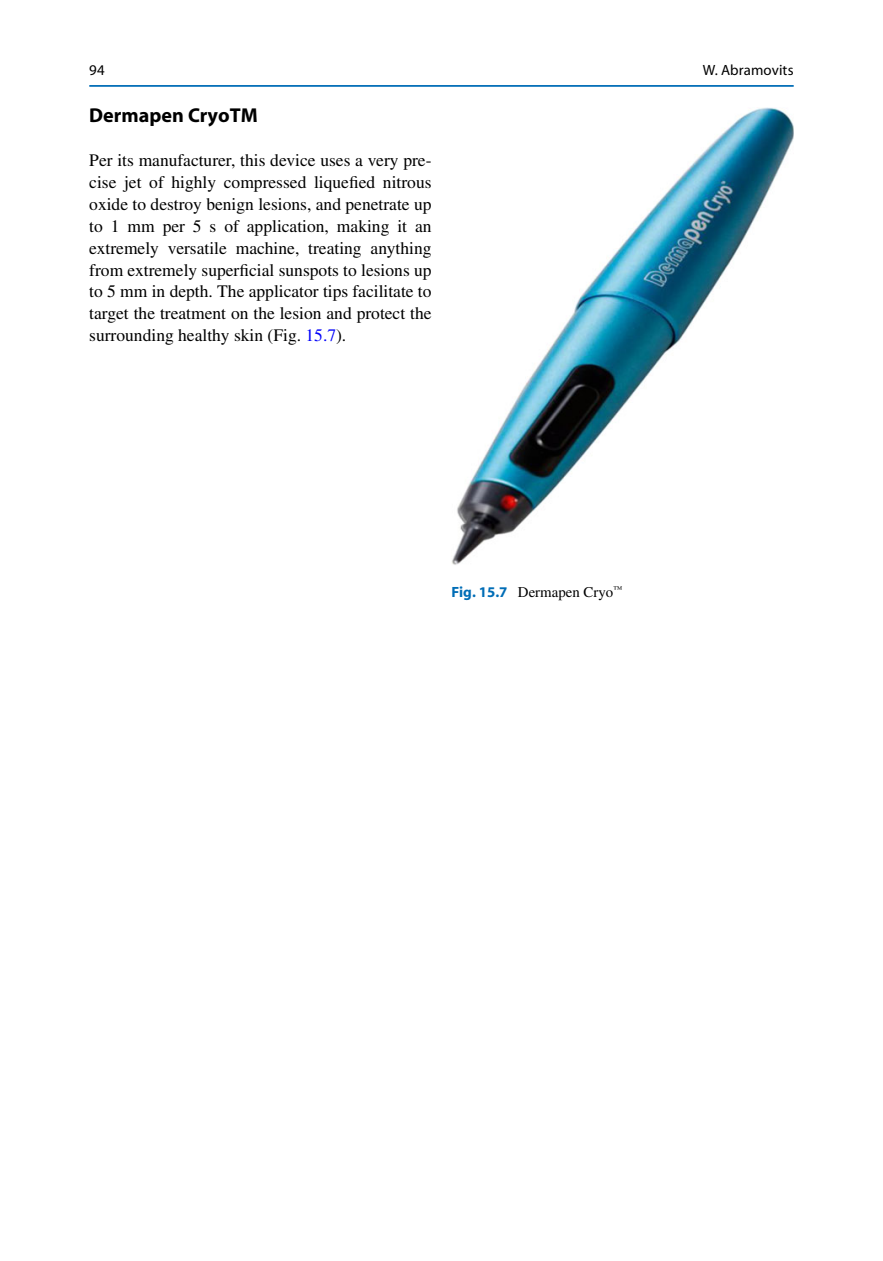
<style>
.page{position:relative;width:883px;height:1261px;background:#fff}
.page>*{position:absolute;margin:0;border:0;box-sizing:border-box;transform-origin:0 0}
.t1{font:700 20.12px "Hgtbrb Myriad";color:#000}
.t2{font:17.5px/21.9px "Llgkyq Times";color:#000;text-align:justify}
.t3{font:14.88px "Llgkyq Times";color:#000}
.t4{font:14.88px "Pgqvnd Myriad";letter-spacing:.01em;color:#000}
.s1{color:#0000fa}
.s2{font-family:"Hgtbrb Myriad";font-weight:700;color:#006db6}
</style>
<div class="page">
<img style="left:451px;top:107px;width:343px;height:458px">
<hr style="left:89px;top:85px;width:705px;height:2px;background:#006db6">
<p class="t4" style="left:89px;top:64px;width:17px">94</p>
<p class="t1" style="left:89px;top:108px;width:170px">Dermapen CryoTM</p>
<p class="t2" style="left:89px;top:151px;width:344px">Per its manufacturer, this device uses a very pre&shy;cise jet of highly compressed liquefied nitrous oxide to destroy benign lesions, and penetrate up to 1 mm per 5 s of application, making it an extremely versatile machine, treating anything from extremely superficial sunspots to lesions up to 5 mm in depth. The applicator tips facilitate to target the treatment on the lesion and protect the surrounding healthy skin (Fig. <span class="s1">15.7</span> ).</p>
<p class="t4" style="left:703px;top:64px;width:92px">W. Abramovits</p>
<p class="t3" style="left:451px;top:586px;width:172px"><span class="s2">Fig. 15.7</span> Dermapen Cryo <sup>™</sup></p>
</div>
